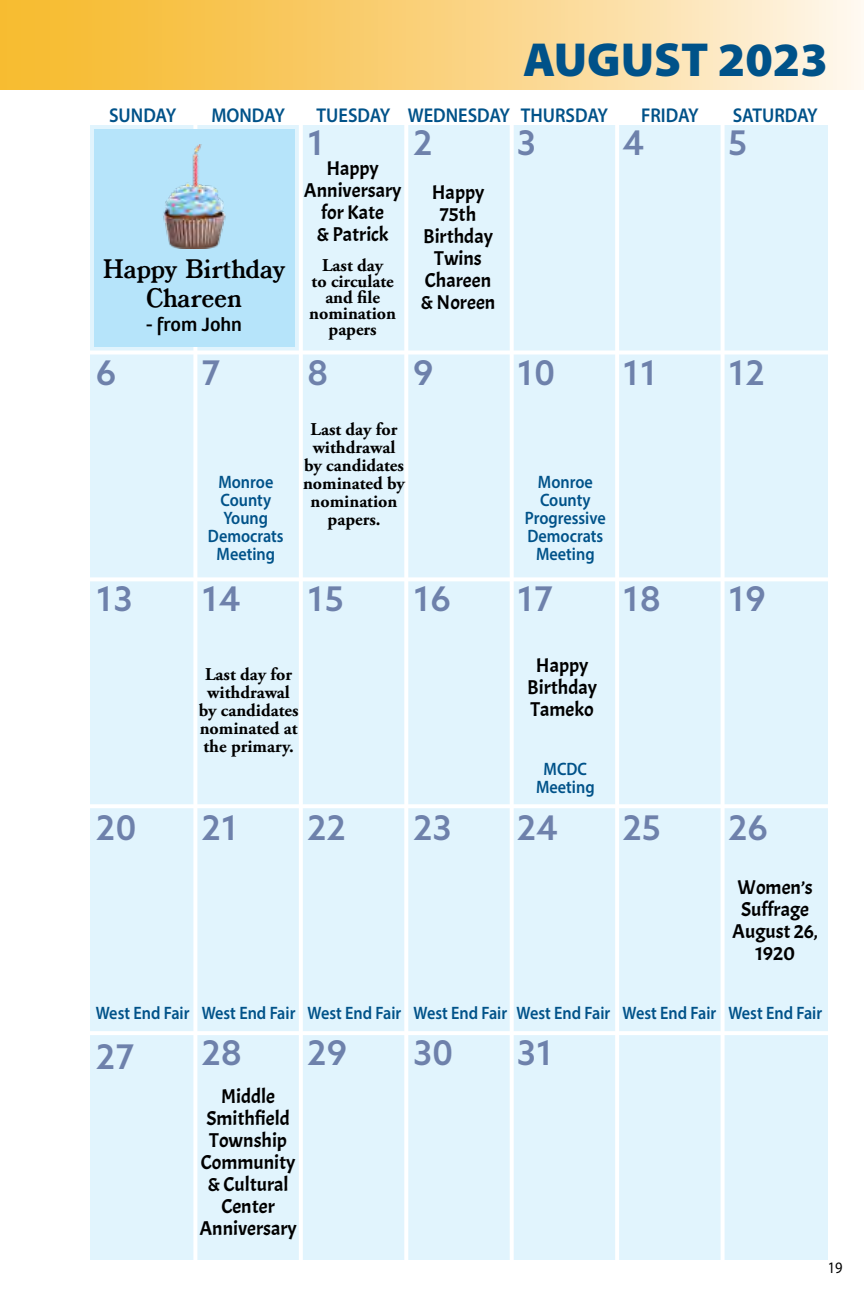
<style>
.page{position:relative;width:864px;height:1296px;background:#fff}
.page>*{position:absolute;margin:0;border:0;box-sizing:border-box;transform-origin:0 0}
.t1{font:900 48px "Myriad Pro";color:#005289}
.t2{font:500 34px "Azo Sans";color:#6e81ab}
.t3{font:24px/28.8px "Bookman JF Pro";color:#000;text-align:center}
.t4{font:20px/22px "Acme";color:#000;text-align:center}
.t5{font:600 20px "Myriad Pro";color:#005289;scale:.92 1}
.t6{font:20px "Bree";color:#000}
.t7{font:600 18px/18px "Myriad Pro";color:#005289;text-align:center;scale:.9 1}
.t8{font:700 18px/18px "Adobe Garamond Pro";color:#000;text-align:center}
.t9{font:16px "Myriad Pro";color:#000;scale:.9 1}
</style>
<div class="page">
<svg style="left:0;top:0;width:864px;height:90px;background:#fad481"></svg>
<div style="left:90px;top:126px;width:738px;height:1134px;background:#e1f4fd"></div>
<svg style="left:90px;top:351px;width:738px;height:4px;fill:#fff"></svg>
<hr style="left:83px;top:577px;width:751px;height:4px;background:#fff">
<hr style="left:83px;top:804px;width:751px;height:4px;background:#fff">
<hr style="left:83px;top:1031px;width:751px;height:4px;background:#fff">
<svg style="left:193px;top:125px;width:4px;height:1135px;background:#fbfdfe"></svg>
<hr style="left:299px;top:116px;width:4px;height:1153px;background:#fff">
<hr style="left:404px;top:120px;width:4px;height:1152px;background:#fff">
<hr style="left:510px;top:120px;width:4px;height:1152px;background:#fff">
<hr style="left:615px;top:120px;width:4px;height:1152px;background:#fff">
<svg style="left:721px;top:125px;width:4px;height:1135px;background:#fbfdfe"></svg>
<div style="left:94px;top:129px;width:200px;height:218px;background:#b6e4fa"></div>
<img style="left:163px;top:144px;width:63px;height:105px">
<h1 class="t1" style="left:523px;top:28px;width:306px">AUGUST 2023</h1>
<p class="t5" style="left:109px;top:102px;width:75px">SUNDAY</p>
<p class="t5" style="left:211px;top:102px;width:81px">MONDAY</p>
<p class="t5" style="left:317px;top:102px;width:318px">TUESDAY WEDNESDAY THURSDAY</p>
<p class="t5" style="left:641px;top:102px;width:64px">FRIDAY</p>
<p class="t5" style="left:733px;top:102px;width:94px">SATURDAY</p>
<p class="t3" style="left:103px;top:255px;width:184px">Happy Birthday<br>Chareen</p>
<p class="t6" style="left:146px;top:309px;width:97px">- from John</p>
<h2 class="t2" style="left:307px;top:121px;width:19px">1</h2>
<h2 class="t2" style="left:413px;top:121px;width:21px">2</h2>
<h2 class="t2" style="left:517px;top:121px;width:21px">3</h2>
<h2 class="t2" style="left:622px;top:121px;width:23px">4</h2>
<h2 class="t2" style="left:728px;top:121px;width:20px">5</h2>
<p class="t4" style="left:304px;top:158px;width:99px">Happy<br>Anniversary for Kate<br>&amp; Patrick</p>
<p class="t8" style="left:309px;top:258px;width:88px;line-height:16px">Last day<br>to circulate and file nomination papers</p>
<p class="t4" style="left:421px;top:182px;width:76px">Happy<br>75th<br>Birthday<br>Twins<br>Chareen &amp; Noreen</p>
<h2 class="t2" style="left:96px;top:350px;width:22px">6</h2>
<h2 class="t2" style="left:201px;top:350px;width:21px">7</h2>
<h2 class="t2" style="left:307px;top:350px;width:23px">8</h2>
<h2 class="t2" style="left:413px;top:350px;width:22px">9</h2>
<h2 class="t2" style="left:517px;top:350px;width:40px">10</h2>
<h2 class="t2" style="left:622px;top:350px;width:36px">11</h2>
<h2 class="t2" style="left:728px;top:350px;width:38px">12</h2>
<p class="t7" style="left:208px;top:472px;width:86px">Monroe<br>County<br>Young<br>Democrats<br>Meeting</p>
<p class="t8" style="left:303px;top:421px;width:103px">Last day for withdrawal by candidates nominated by nomination papers.</p>
<p class="t7" style="left:525px;top:472px;width:91px">Monroe<br>County<br>Progressive<br>Democrats<br>Meeting</p>
<h2 class="t2" style="left:96px;top:576px;width:38px">13</h2>
<h2 class="t2" style="left:201px;top:576px;width:41px">14</h2>
<h2 class="t2" style="left:307px;top:576px;width:38px">15</h2>
<h2 class="t2" style="left:413px;top:576px;width:40px">16</h2>
<h2 class="t2" style="left:517px;top:576px;width:38px">17</h2>
<h2 class="t2" style="left:622px;top:576px;width:40px">18</h2>
<h2 class="t2" style="left:728px;top:576px;width:39px">19</h2>
<p class="t8" style="left:199px;top:666px;width:101px">Last day for withdrawal by candidates nominated at the primary.</p>
<p class="t4" style="left:527px;top:654px;width:71px">Happy<br>Birthday<br>Tameko</p>
<p class="t7" style="left:536px;top:759px;width:67px">MCDC<br>Meeting</p>
<h2 class="t2" style="left:96px;top:805px;width:42px">20</h2>
<h2 class="t2" style="left:201px;top:805px;width:38px">21</h2>
<h2 class="t2" style="left:307px;top:805px;width:40px">22</h2>
<h2 class="t2" style="left:413px;top:805px;width:40px">23</h2>
<h2 class="t2" style="left:517px;top:805px;width:43px">24</h2>
<h2 class="t2" style="left:622px;top:805px;width:40px">25</h2>
<h2 class="t2" style="left:728px;top:805px;width:42px">26</h2>
<p class="t4" style="left:732px;top:876px;width:87px">Women’s<br>Suffrage<br>August 26,<br>1920</p>
<p class="t7" style="left:96px;top:1003px;width:808px">West End Fair West End Fair West End Fair West End Fair West End Fair West End Fair West End Fair</p>
<h2 class="t2" style="left:96px;top:1034px;width:40px">27</h2>
<h2 class="t2" style="left:201px;top:1030px;width:42px">28</h2>
<h2 class="t2" style="left:307px;top:1030px;width:41px">29</h2>
<h2 class="t2" style="left:413px;top:1030px;width:42px">30</h2>
<h2 class="t2" style="left:517px;top:1030px;width:38px">31</h2>
<p class="t4" style="left:199px;top:1086px;width:99px">Middle<br>Smithfield<br>Township<br>Community &amp; Cultural<br>Center<br>Anniversary</p>
<p class="t9" style="left:828px;top:1258px;width:18px">19</p>
</div>
